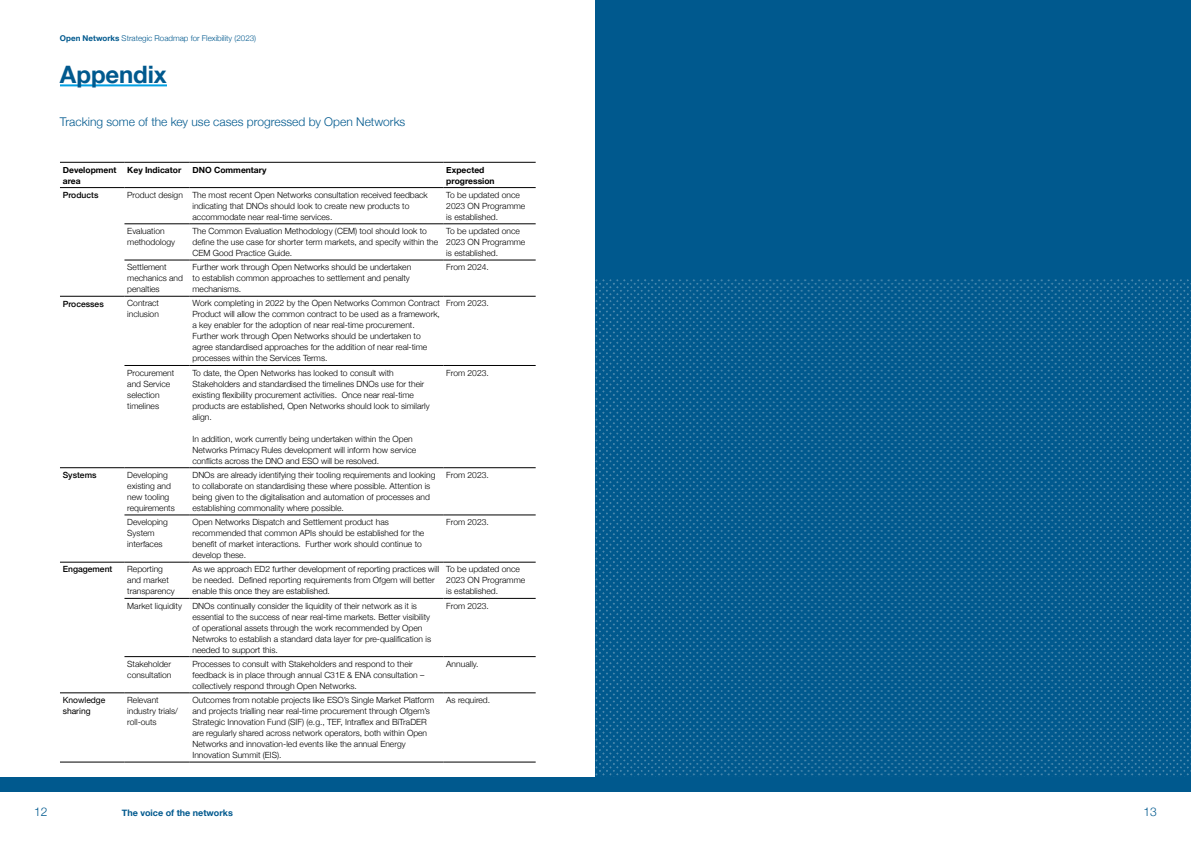
<style>
.page{position:relative;width:1191px;height:842px;background:#fff}
.page>*{position:absolute;margin:0;border:0;box-sizing:border-box;transform-origin:0 0}
.t1{font:700 24px "Helvetica Neue";letter-spacing:-.005em;color:#00598e}
.t2{font:300 12px "Helvetica Neue";color:#00598e}
.t3{font:700 9px "Helvetica Neue";color:#00598e}
.t4{font:300 8.5px/11px "Helvetica Neue";color:#000}
.t5{font:700 8.5px/11px "Helvetica Neue";color:#000}
.t6{font:500 8.5px "Helvetica Neue";color:#000}
.t7{font:8.5px/11px "Helvetica Neue";color:#000}
.t8{font:300 8px "Helvetica Neue";color:#00598e}
.s1{font-weight:700}
</style>
<div class="page">
<div style="left:595px;top:0;width:596px;height:791px;background:#00598e"></div>
<img style="left:595px;top:279px;width:596px;height:498px">
<hr style="left:60px;top:84px;width:107px;height:2px;background:#009fe3">
<hr style="left:60px;top:162px;width:64px;height:1px;background:#000">
<hr style="left:124px;top:162px;width:66px;height:1px;background:#000">
<hr style="left:190px;top:162px;width:253px;height:1px;background:#000">
<hr style="left:443px;top:162px;width:92px;height:1px;background:#000">
<hr style="left:60px;top:187px;width:64px;height:1px;background:#000">
<hr style="left:124px;top:187px;width:66px;height:1px;background:#000">
<hr style="left:190px;top:187px;width:253px;height:1px;background:#000">
<hr style="left:443px;top:187px;width:92px;height:1px;background:#000">
<hr style="left:124px;top:224px;width:66px;height:1px;background:#000">
<hr style="left:190px;top:224px;width:253px;height:1px;background:#000">
<hr style="left:443px;top:224px;width:92px;height:1px;background:#000">
<hr style="left:124px;top:260px;width:66px;height:1px;background:#000">
<hr style="left:190px;top:260px;width:253px;height:1px;background:#000">
<hr style="left:443px;top:260px;width:92px;height:1px;background:#000">
<hr style="left:60px;top:296px;width:64px;height:1px;background:#000">
<hr style="left:124px;top:296px;width:66px;height:1px;background:#000">
<hr style="left:190px;top:296px;width:253px;height:1px;background:#000">
<hr style="left:443px;top:296px;width:92px;height:1px;background:#000">
<hr style="left:124px;top:365px;width:66px;height:1px;background:#000">
<hr style="left:190px;top:365px;width:253px;height:1px;background:#000">
<hr style="left:443px;top:365px;width:92px;height:1px;background:#000">
<hr style="left:60px;top:467px;width:64px;height:1px;background:#000">
<hr style="left:124px;top:467px;width:66px;height:1px;background:#000">
<hr style="left:190px;top:467px;width:253px;height:1px;background:#000">
<hr style="left:443px;top:467px;width:92px;height:1px;background:#000">
<hr style="left:124px;top:515px;width:66px;height:1px;background:#000">
<hr style="left:190px;top:515px;width:253px;height:1px;background:#000">
<hr style="left:443px;top:515px;width:92px;height:1px;background:#000">
<hr style="left:60px;top:562px;width:64px;height:1px;background:#000">
<hr style="left:124px;top:562px;width:66px;height:1px;background:#000">
<hr style="left:190px;top:562px;width:253px;height:1px;background:#000">
<hr style="left:443px;top:562px;width:92px;height:1px;background:#000">
<hr style="left:124px;top:598px;width:66px;height:1px;background:#000">
<hr style="left:190px;top:598px;width:253px;height:1px;background:#000">
<hr style="left:443px;top:598px;width:92px;height:1px;background:#000">
<hr style="left:124px;top:656px;width:66px;height:1px;background:#000">
<hr style="left:190px;top:656px;width:253px;height:1px;background:#000">
<hr style="left:443px;top:656px;width:92px;height:1px;background:#000">
<hr style="left:60px;top:693px;width:64px;height:1px;background:#000">
<hr style="left:124px;top:693px;width:66px;height:1px;background:#000">
<hr style="left:190px;top:693px;width:253px;height:1px;background:#000">
<hr style="left:443px;top:693px;width:92px;height:1px;background:#000">
<hr style="left:60px;top:762px;width:64px;height:1px;background:#000">
<hr style="left:124px;top:762px;width:66px;height:1px;background:#000">
<hr style="left:190px;top:762px;width:253px;height:1px;background:#000">
<hr style="left:443px;top:762px;width:92px;height:1px;background:#000">
<div style="left:0;top:777px;width:595px;height:14px;background:#00598e"></div>
<p class="t8" style="left:60px;top:32px;width:198px"><span class="s1">Open Networks</span> Strategic Roadmap for Flexibility (2023)</p>
<h1 class="t1" style="left:60px;top:56px;width:108px">Appendix</h1>
<h2 class="t2" style="left:60px;top:112px;width:347px">Tracking some of the key use cases progressed by Open Networks</h2>
<p class="t5" style="left:63px;top:164px;width:55px">Development area</p>
<p class="t5" style="left:127px;top:164px;width:55px">Key Indicator</p>
<p class="t5" style="left:192px;top:164px;width:75px">DNO Commentary</p>
<p class="t5" style="left:446px;top:164px;width:50px">Expected progression</p>
<p class="t6" style="left:63px;top:188px;width:37px">Products</p>
<p class="t4" style="left:192px;top:189px;width:237px;text-indent:-65px">Product design The most recent Open Networks consultation received feedback indicating that DNOs should look to create new products to accommodate near real-time services.</p>
<p class="t4" style="left:446px;top:189px;width:80px">To be updated once<br>2023 ON Programme is established.</p>
<p class="t4" style="left:127px;top:225px;width:49px">Evaluation methodology</p>
<p class="t4" style="left:192px;top:225px;width:247px">The Common Evaluation Methodology (CEM) tool should look to define the use case for shorter term markets, and specify within the<br>CEM Good Practice Guide.</p>
<p class="t4" style="left:446px;top:225px;width:80px">To be updated once<br>2023 ON Programme is established.</p>
<p class="t4" style="left:127px;top:261px;width:57px">Settlement mechanics and penalties</p>
<p class="t4" style="left:192px;top:261px;width:220px">Further work through Open Networks should be undertaken to establish common approaches to settlement and penalty mechanisms.</p>
<p class="t4" style="left:446px;top:261px;width:44px">From 2024.</p>
<p class="t6" style="left:63px;top:297px;width:42px">Processes</p>
<p class="t4" style="left:127px;top:297px;width:33px">Contract inclusion</p>
<p class="t4" style="left:192px;top:297px;width:249px">Work completing in 2022 by the Open Networks Common Contract Product will allow the common contract to be used as a framework, a key enabler for the adoption of near real-time procurement.<br>Further work through Open Networks should be undertaken to agree standardised approaches for the addition of near real-time processes within the Services Terms.</p>
<p class="t4" style="left:446px;top:297px;width:44px">From 2023.</p>
<p class="t4" style="left:127px;top:366px;width:49px">Procurement and Service selection timelines</p>
<p class="t4" style="left:192px;top:366px;width:239px">To date, the Open Networks has looked to consult with Stakeholders and standardised the timelines DNOs use for their existing flexibility procurement activities. Once near real-time products are established, Open Networks should look to similarly align.</p>
<p class="t4" style="left:192px;top:432px;width:225px">In addition, work currently being undertaken within the Open<br>Networks Primacy Rules development will inform how service conflicts across the DNO and ESO will be resolved.</p>
<p class="t4" style="left:446px;top:366px;width:44px">From 2023.</p>
<p class="t6" style="left:63px;top:468px;width:35px">Systems</p>
<p class="t4" style="left:127px;top:469px;width:49px">Developing existing and new tooling requirements</p>
<p class="t4" style="left:192px;top:469px;width:244px">DNOs are already identifying their tooling requirements and looking to collaborate on standardising these where possible. Attention is being given to the digitalisation and automation of processes and establishing commonality where possible.</p>
<p class="t4" style="left:446px;top:469px;width:44px">From 2023.</p>
<p class="t4" style="left:127px;top:516px;width:42px">Developing<br>System interfaces</p>
<p class="t4" style="left:192px;top:516px;width:233px">Open Networks Dispatch and Settlement product has recommended that common APIs should be established for the benefit of market interactions. Further work should continue to develop these.</p>
<p class="t4" style="left:446px;top:516px;width:44px">From 2023.</p>
<p class="t6" style="left:63px;top:562px;width:51px">Engagement</p>
<p class="t4" style="left:127px;top:563px;width:49px">Reporting and market transparency</p>
<p class="t4" style="left:192px;top:563px;width:248px">As we approach ED2 further development of reporting practices will be needed. Defined reporting requirements from Ofgem will better enable this once they are established.</p>
<p class="t4" style="left:446px;top:563px;width:80px">To be updated once<br>2023 ON Programme is established.</p>
<p class="t4" style="left:192px;top:599px;width:240px;text-indent:-65px">Market liquidity DNOs continually consider the liquidity of their network as it is essential to the success of near real-time markets. Better visibility of operational assets through the work recommended by Open Netwroks to establish a standard data layer for pre-qualification is needed to support this.</p>
<p class="t4" style="left:446px;top:599px;width:44px">From 2023.</p>
<p class="t4" style="left:127px;top:658px;width:46px">Stakeholder consultation</p>
<p class="t4" style="left:192px;top:658px;width:233px">Processes to consult with Stakeholders and respond to their feedback is in place through annual C31E &amp; ENA consultation – collectively respond through Open Networks.</p>
<p class="t4" style="left:446px;top:658px;width:34px">Annually.</p>
<p class="t7" style="left:63px;top:695px;width:44px">Knowledge sharing</p>
<p class="t4" style="left:127px;top:694px;width:52px">Relevant industry trials/ roll-outs</p>
<p class="t4" style="left:192px;top:694px;width:243px">Outcomes from notable projects like ESO’s Single Market Platform and projects trialling near real-time procurement through Ofgem’s Strategic Innovation Fund (SIF) (e.g., TEF, Intraflex and BiTraDER are regularly shared across network operators, both within Open Networks and innovation-led events like the annual Energy Innovation Summit (EIS).</p>
<p class="t4" style="left:446px;top:694px;width:45px">As required.</p>
<h2 class="t2" style="left:34px;top:802px;width:15px">12</h2>
<p class="t3" style="left:122px;top:805px;width:113px">The voice of the networks</p>
<h2 class="t2" style="left:1143px;top:802px;width:15px">13</h2>
</div>
